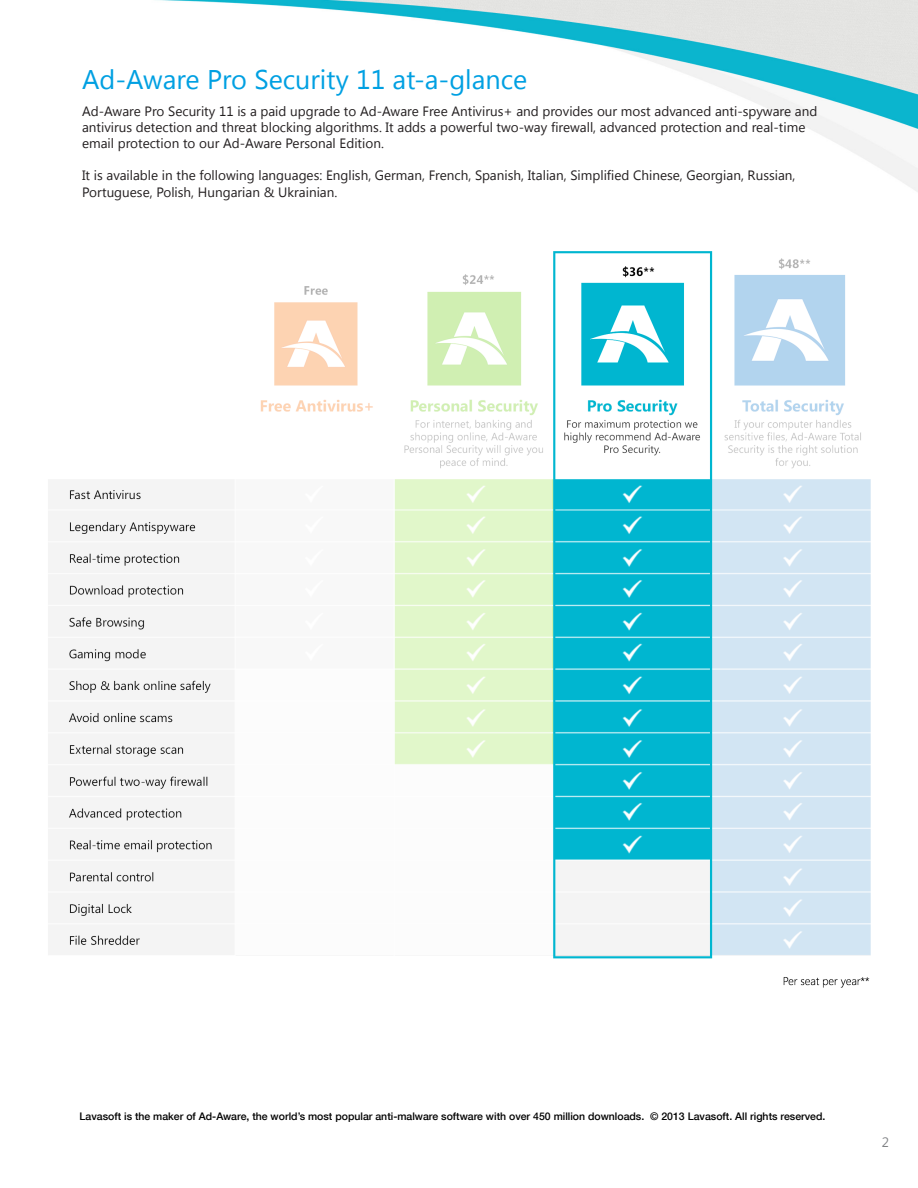
<style>
.page{position:relative;width:918px;height:1188px;background:#fff}
.page>*{position:absolute;margin:0;border:0;box-sizing:border-box;transform-origin:0 0}
.t1{font:27px "Segoe UI";color:#00a0e2}
.t2{font:13.5px/16.2px "Segoe UI";color:#231f20}
.t3{font:13.5px "Segoe UI";color:#808285}
.t4{font:500 10.5px "Helvetica Neue";color:#000}
</style>
<div class="page">
<img style="left:48px;top:0;width:870px;height:988px">
<p class="t1" style="left:82px;top:60px;width:447px">Ad-Aware Pro Security 11 at-a-glance</p>
<p class="t2" style="left:82px;top:102px;width:737px">Ad-Aware Pro Security 11 is a paid upgrade to Ad-Aware Free Antivirus+ and provides our most advanced anti-spyware and antivirus detection and threat blocking algorithms. It adds a powerful two-way firewall, advanced protection and real-time email protection to our Ad-Aware Personal Edition.</p>
<p class="t2" style="left:82px;top:167px;width:715px">It is available in the following languages: English, German, French, Spanish, Italian, Simplified Chinese, Georgian, Russian,<br>Portuguese, Polish, Hungarian &amp; Ukrainian.</p>
<p class="t4" style="left:80px;top:1108px;width:747px">Lavasoft is the maker of Ad-Aware, the world’s most popular anti-malware software with over 450 million downloads. © 2013 Lavasoft. All rights reserved.</p>
<p class="t3" style="left:882px;top:1133px;width:9px">2</p>
</div>
